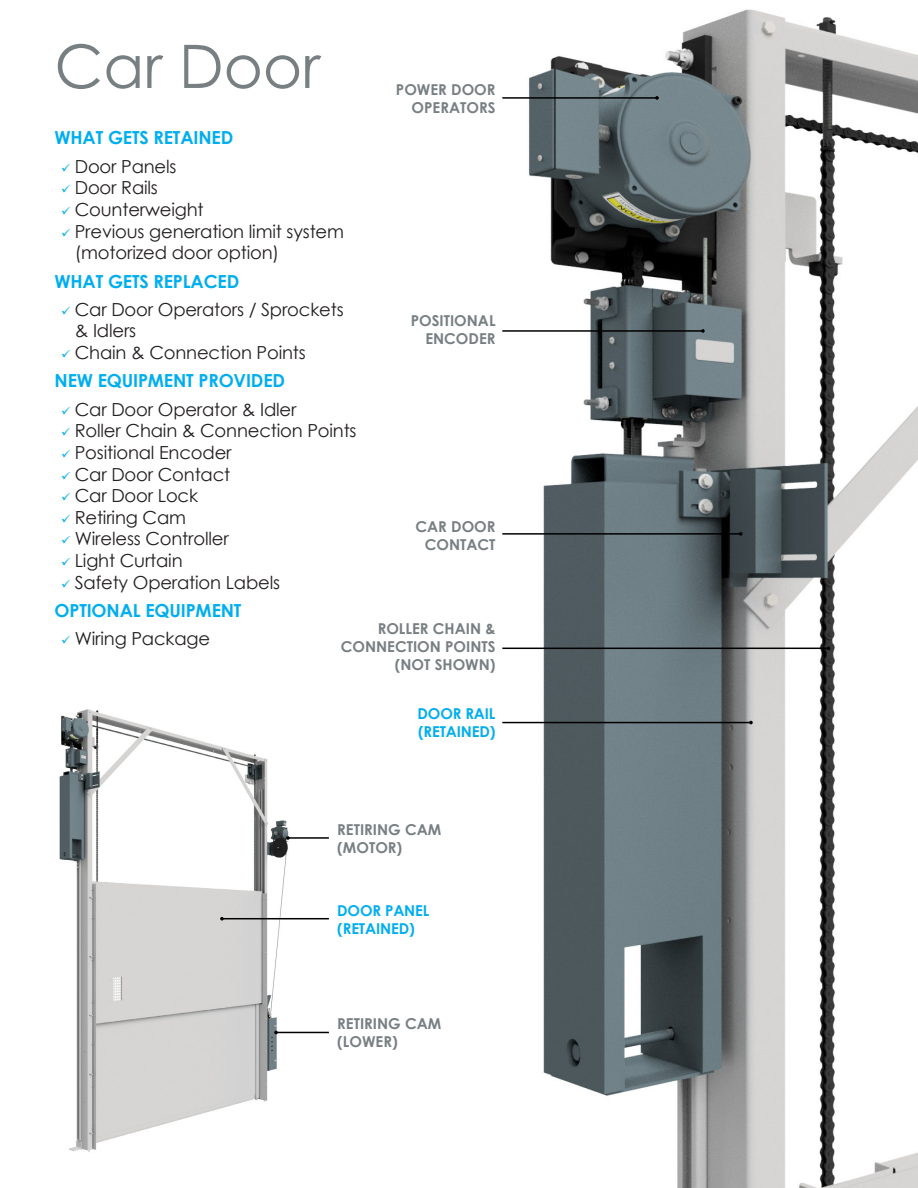
<style>
.page{position:relative;width:918px;height:1188px;background:#fff}
.page>*{position:absolute;margin:0;border:0;box-sizing:border-box;transform-origin:0 0}
.t1{font:60px "Century Gothic";color:#777f82}
.t2{font:18px/21.6px "Century Gothic";letter-spacing:-.01em;color:#231f20}
.t3{font:700 18px "Century Gothic";letter-spacing:-.01em;color:#00aeef}
.t4{font:700 15px/18px "Century Gothic";color:#777f82;text-align:right}
.t5{font:700 15px/18px "Century Gothic";letter-spacing:-.01em;color:#00aeef}
</style>
<div class="page">
<img style="left:59px;top:709px;width:249px;height:443px">
<img style="left:514px;top:9px;width:404px;height:1179px">
<hr style="left:502px;top:722px;width:249px;height:1px;background:#000">
<hr style="left:502px;top:533px;width:239px;height:2px;background:#000">
<hr style="left:502px;top:97px;width:155px;height:2px;background:#000">
<svg style="left:655px;top:96px;width:4px;height:4px"></svg>
<hr style="left:502px;top:330px;width:201px;height:2px;background:#000">
<svg style="left:701px;top:329px;width:4px;height:4px"></svg>
<hr style="left:502px;top:648px;width:326px;height:1px;background:#000">
<hr style="left:222px;top:918px;width:107px;height:1px;background:#000">
<svg style="left:220px;top:917px;width:4px;height:4px"></svg>
<hr style="left:288px;top:837px;width:41px;height:2px;background:#000">
<svg style="left:286px;top:836px;width:4px;height:4px"></svg>
<hr style="left:276px;top:1032px;width:53px;height:1px;background:#000">
<h1 class="t1" style="left:55px;top:24px;width:267px">Car Door</h1>
<p class="t4" style="left:396px;top:80px;width:101px">POWER DOOR<br>OPERATORS</p>
<p class="t3" style="left:55px;top:124px;width:180px">WHAT GETS RETAINED</p>
<p class="t2" style="left:75px;top:155px;width:271px">Door Panels<br>Door Rails<br>Counterweight<br>Previous generation limit system (motorized door option)</p>
<p class="t3" style="left:55px;top:267px;width:186px">WHAT GETS REPLACED</p>
<p class="t2" style="left:75px;top:298px;width:270px">Car Door Operators / Sprockets &amp; Idlers<br>Chain &amp; Connection Points</p>
<p class="t3" style="left:55px;top:367px;width:232px">NEW EQUIPMENT PROVIDED</p>
<p class="t2" style="left:75px;top:398px;width:283px">Car Door Operator &amp; Idler<br>Roller Chain &amp; Connection Points<br>Positional Encoder<br>Car Door Contact<br>Car Door Lock<br>Retiring Cam<br>Wireless Controller<br>Light Curtain<br>Safety Operation Labels</p>
<p class="t3" style="left:55px;top:597px;width:189px">OPTIONAL EQUIPMENT</p>
<p class="t2" style="left:75px;top:628px;width:137px">Wiring Package</p>
<p class="t4" style="left:341px;top:619px;width:156px">ROLLER CHAIN &amp;<br>CONNECTION POINTS (NOT SHOWN)</p>
<p class="t4" style="left:411px;top:311px;width:86px">POSITIONAL<br>ENCODER</p>
<p class="t4" style="left:415px;top:517px;width:82px">CAR DOOR<br>CONTACT</p>
<p class="t5" style="left:418px;top:704px;width:79px">DOOR RAIL (RETAINED)</p>
<p class="t4" style="left:337px;top:820px;width:106px;text-align:left">RETIRING CAM (MOTOR)</p>
<p class="t5" style="left:337px;top:901px;width:94px">DOOR PANEL (RETAINED)</p>
<p class="t4" style="left:337px;top:1014px;width:106px;text-align:left">RETIRING CAM (LOWER)</p>
</div>
